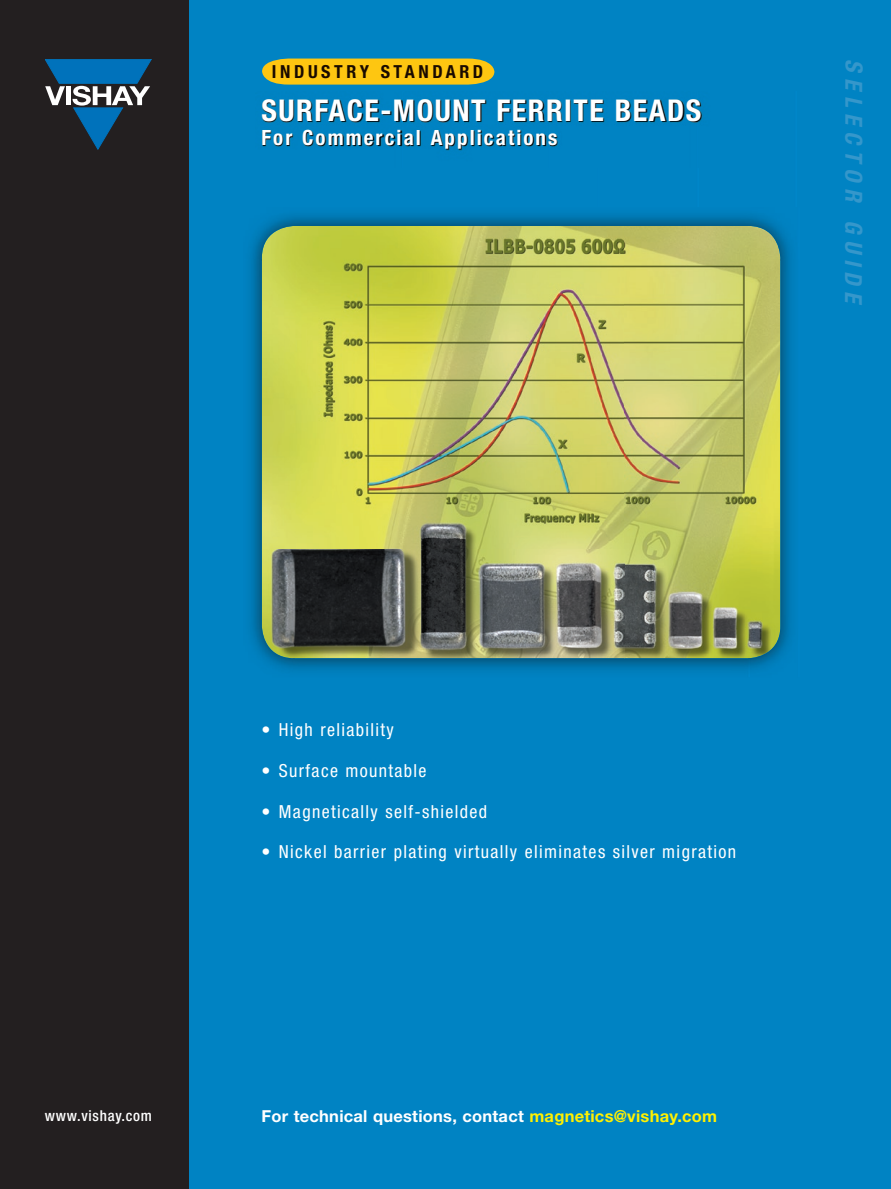
<style>
.page{position:relative;width:891px;height:1189px;background:#fff}
.page>*{position:absolute;margin:0;border:0;box-sizing:border-box;transform-origin:0 0}
.t1{font:700 condensed 30px "Helvetica Neue LT Std";letter-spacing:.05em;color:#fff}
.t2{font:italic 700 condensed 23.55px "Helvetica Neue LT Std";color:#3597cb}
.t3{font:700 condensed 21px "Helvetica Neue LT Std";letter-spacing:.1em;color:#fff}
.t4{font:condensed 18px "Helvetica Neue LT Std";letter-spacing:.075em;color:#fff}
.t5{font:700 condensed 18px "Helvetica Neue LT Std";letter-spacing:.2em;color:#1a0b00}
.t6{font:700 16.5px "Helvetica Neue LT Std";letter-spacing:.015em;color:#fff}
.t7{font:500 condensed 15px "Helvetica Neue LT Std";letter-spacing:.05em;color:#fff}
.s1{color:#fff101}
</style>
<div class="page">
<div style="left:0;top:0;width:189px;height:1188px;background:#231f20"></div>
<svg style="left:45px;top:59px;width:106px;height:90px"></svg>
<div style="left:189px;top:0;width:702px;height:1188px;background:#0083c3"></div>
<img style="left:262px;top:99px;width:441px;height:52px">
<img style="left:250px;top:214px;width:541px;height:45px">
<img style="left:250px;top:259px;width:43px;height:411px">
<img style="left:749px;top:259px;width:42px;height:411px">
<img style="left:293px;top:658px;width:456px;height:13px">
<img style="left:262px;top:226px;width:518px;height:432px">
<svg style="left:262px;top:58px;width:232px;height:27px;background:#dabc29"></svg>
<div style="left:273px;top:65px;width:209px;height:13px;background:#fec611"></div>
<p class="t5" style="left:272px;top:61px;width:213px">INDUSTRY STANDARD</p>
<h1 class="t1" style="left:261px;top:92px;width:441px">SURFACE-MOUNT FERRITE BEADS</h1>
<p class="t3" style="left:261px;top:125px;width:298px">For Commercial Applications</p>
<h2 class="t2" style="left:868px;top:59px;width:248px;rotate:90deg">SELECTOR GUIDE</h2>
<p class="t7" style="left:45px;top:1106px;width:109px">www.vishay.com</p>
<p class="t4" style="left:261px;top:719px;width:134px">• High reliability</p>
<p class="t4" style="left:261px;top:760px;width:167px">• Surface mountable</p>
<p class="t4" style="left:261px;top:800px;width:227px">• Magnetically self-shielded</p>
<p class="t4" style="left:261px;top:841px;width:476px">• Nickel barrier plating virtually eliminates silver migration</p>
<p class="t6" style="left:261px;top:1105px;width:457px">For technical questions, contact <span class="s1">magnetics@vishay.com</span></p>
</div>
